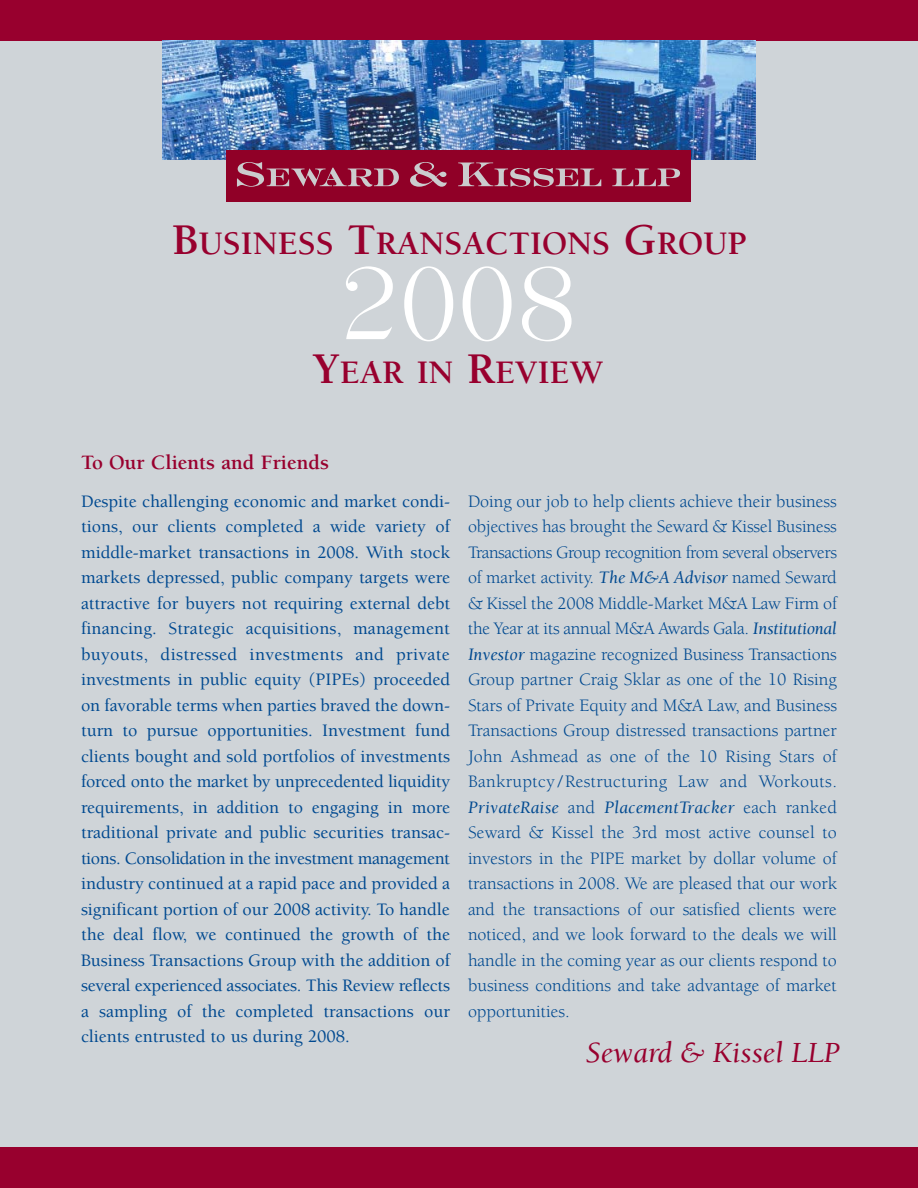
<style>
.page{position:relative;width:918px;height:1188px;background:#fff}
.page>*{position:absolute;margin:0;border:0;box-sizing:border-box;transform-origin:0 0}
.t1{font:150px "AT Sackers Solid Antique Roman";color:#fff}
.t2{font:700 33.75px "Berkeley";color:#98002e}
.t3{font:italic 30px "Berkeley";color:#98002e}
.t4{font:700 21px "Berkeley";color:#98002e}
.t5{font:500 18px/25.5px "Berkeley";color:#004990;text-align:justify}
.t6{font:18px/25.5px "Berkeley";color:#004990;text-align:justify}
.s1{font-size:45px}
.s2{font-style:italic}
</style>
<div class="page">
<div style="left:0;top:13px;width:918px;height:1162px;background:#cfd4d8"></div>
<div style="left:0;top:0;width:918px;height:40px;background:#98002e"></div>
<div style="left:0;top:1148px;width:918px;height:40px;background:#98002e"></div>
<img style="left:162px;top:40px;width:594px;height:119px">
<div style="left:226px;top:150px;width:465px;height:51px;background:#900027"></div>
<svg style="left:237px;top:162px;width:162px;height:25px"></svg>
<svg style="left:410px;top:162px;width:37px;height:25px"></svg>
<svg style="left:458px;top:163px;width:143px;height:24px"></svg>
<svg style="left:612px;top:169px;width:68px;height:17px"></svg>
<h2 class="t2" style="left:172px;top:230px;width:576px"><span class="s1">B</span>USINESS <span class="s1">T</span>RANSACTIONS <span class="s1">G</span>ROUP</h2>
<h1 class="t1" style="left:341px;top:230px;width:238px">2008</h1>
<h2 class="t2" style="left:313px;top:360px;width:291px"><span class="s1">Y</span>EAR IN <span class="s1">R</span>EVIEW</h2>
<p class="t4" style="left:81px;top:454px;width:250px">To Our Clients and Friends</p>
<p class="t5" style="left:81px;top:490px;width:371px">Despite challenging economic and market condi&shy;tions, our clients completed a wide variety of middle-market transactions in 2008. With stock markets depressed, public company targets were attractive for buyers not requiring external debt financing. Strategic acquisitions, management buyouts, distressed investments and private investments in public equity (PIPEs) proceeded on favorable terms when parties braved the down&shy;turn to pursue opportunities. Investment fund clients bought and sold portfolios of investments forced onto the market by unprecedented liquidity requirements, in addition to engaging in more traditional private and public securities transac&shy;tions. Consolidation in the investment management industry continued at a rapid pace and provided a significant portion of our 2008 activity. To handle the deal flow, we continued the growth of the Business Transactions Group with the addition of several experienced associates. This Review reflects a sampling of the completed transactions our clients entrusted to us during 2008.</p>
<p class="t6" style="left:468px;top:490px;width:371px">Doing our job to help clients achieve their business objectives has brought the Seward &amp; Kissel Business Transactions Group recognition from several observers of market activity. <span class="s2">The M&amp;A Advisor</span> named Seward &amp; Kissel the 2008 Middle-Market M&amp;A Law Firm of the Year at its annual M&amp;A Awards Gala. <span class="s2">Institutional Investor</span> magazine recognized Business Transactions Group partner Craig Sklar as one of the 10 Rising Stars of Private Equity and M&amp;A Law, and Business Transactions Group distressed transactions partner John Ashmead as one of the 10 Rising Stars of Bankruptcy /Restructuring Law and Workouts.<br><span class="s2">PrivateRaise</span> and <span class="s2">PlacementTracker</span> each ranked Seward &amp; Kissel the 3rd most active counsel to investors in the PIPE market by dollar volume of transactions in 2008. We are pleased that our work and the transactions of our satisfied clients were noticed, and we look forward to the deals we will handle in the coming year as our clients respond to business conditions and take advantage of market opportunities.</p>
<h3 class="t3" style="left:586px;top:1040px;width:256px">Seward &amp; Kissel LLP</h3>
</div>
